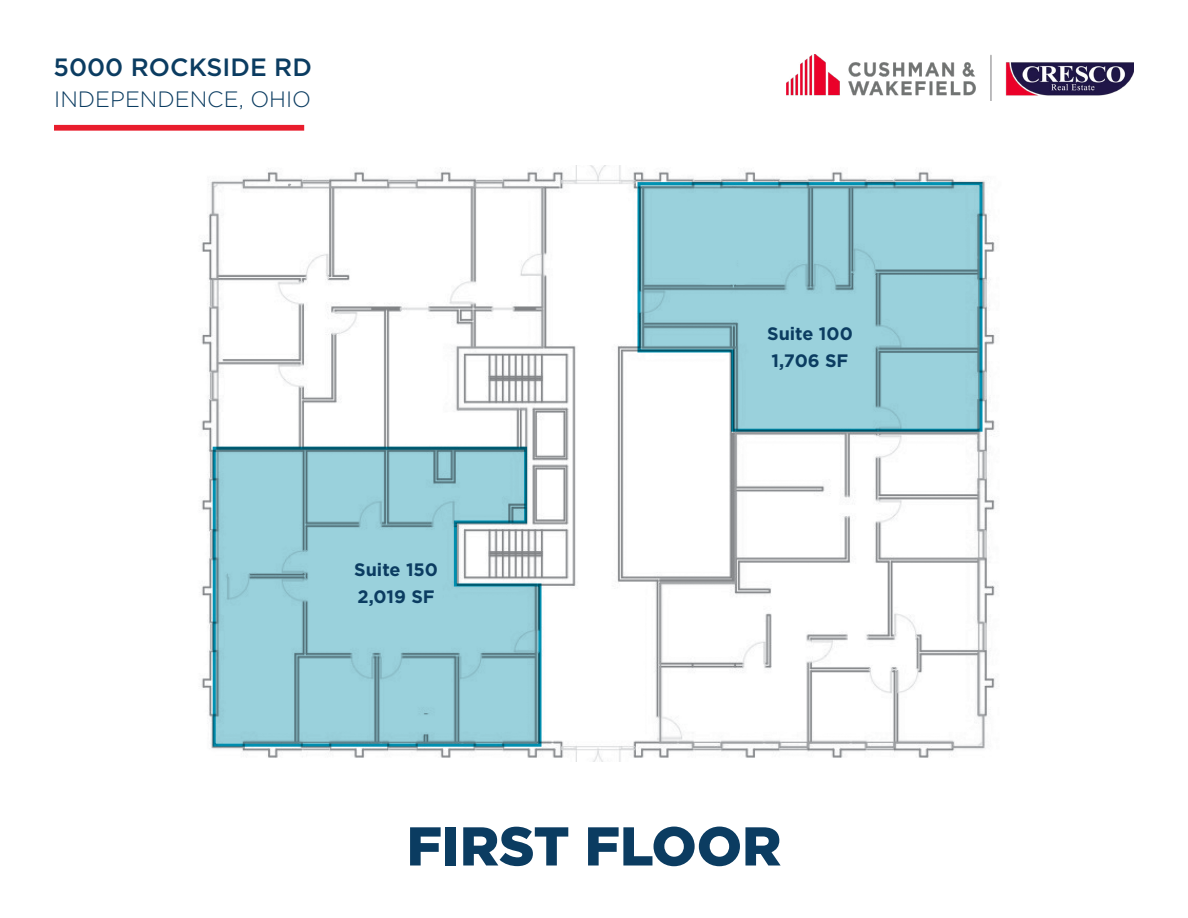
<style>
.page{position:relative;width:1188px;height:918px;background:#fff}
.page>*{position:absolute;margin:0;border:0;box-sizing:border-box;transform-origin:0 0}
.t1{font:900 54.6px "Gotham";color:#0b3c61}
.t2{font:500 25.05px "Gotham";color:#0b3c61}
.t3{font:300 22.2px "Gotham";color:#0b3c61}
.t4{font:700 18px/27px "Gotham";color:#0b3c61}
</style>
<div class="page">
<div style="left:54px;top:125px;width:250px;height:6px;background:#e91d2d"></div>
<img style="left:787px;top:54px;width:347px;height:46px">
<img style="left:201px;top:166px;width:794px;height:595px">
<h2 class="t2" style="left:54px;top:51px;width:260px">5000 ROCKSIDE RD</h2>
<p class="t3" style="left:54px;top:85px;width:258px">INDEPENDENCE, OHIO</p>
<p class="t4" style="left:354px;top:556px;width:85px">Suite 150<br>2,019 SF</p>
<p class="t4" style="left:767px;top:320px;width:87px">Suite 100<br>1,706 SF</p>
<h1 class="t1" style="left:407px;top:809px;width:376px">FIRST FLOOR</h1>
</div>
